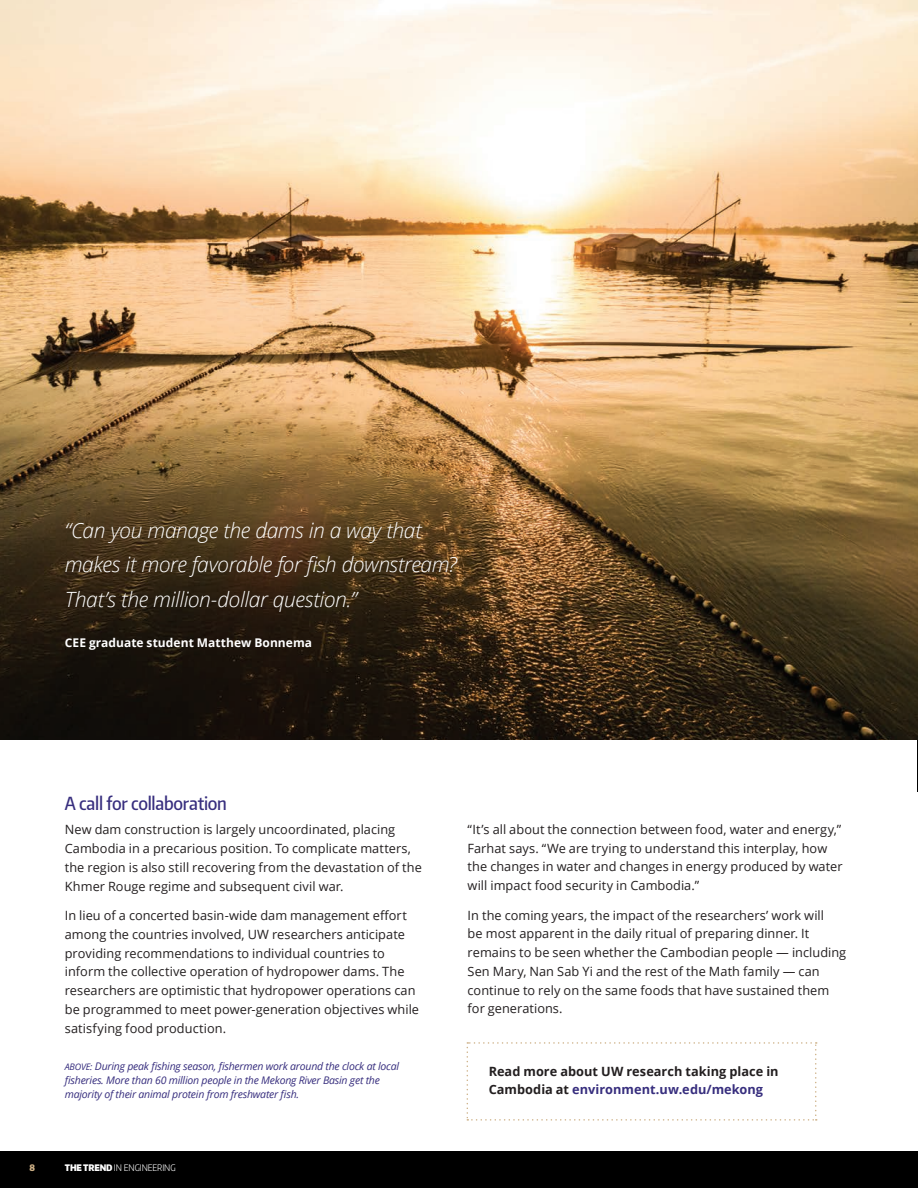
<style>
.page{position:relative;width:918px;height:1188px;background:#fff}
.page>*{position:absolute;margin:0;border:0;box-sizing:border-box;transform-origin:0 0}
.Subhead_2{font:italic 300 21px/34.5px "Open Sans";letter-spacing:-.02em;color:#fff}
.Subhead_2-2{font:500 18px "Encode Sans Condensed";letter-spacing:-.015em;color:#372e7e}
.t1{font:12.75px/18.8px "Open Sans";letter-spacing:.005em;color:#231f20}
.t2{font:700 12.75px/18.8px "Open Sans";color:#231f20}
.Subhead_2-3{font:700 12px "Open Sans";letter-spacing:.005em;color:#fff}
.t3{font:italic 10.5px/14.2px "Open Sans";letter-spacing:-.02em;color:#372e7e}
.t4{font:300 9px "Encode Sans Condensed";letter-spacing:-.01em;color:#fff}
.t5{font:900 9px "Encode Sans Condensed";color:#cdb086}
.s1{font-size:9px}
.s2{font-weight:900}
.s3{color:#372e7e}
</style>
<div class="page">
<div style="left:0;top:1151px;width:918px;height:37px;background:#000"></div>
<img style="left:0;top:0;width:918px;height:740px">
<svg style="left:467px;top:1042px;width:350px;height:79px"></svg>
<hr style="left:917px;top:740px;width:1px;height:51px;background:#000">
<p class="Subhead_2" style="left:65px;top:512px;width:393px">“Can you manage the dams in a way that makes it more favorable for fish downstream?<br>That’s the million-dollar question.”</p>
<p class="Subhead_2-3" style="left:65px;top:634px;width:249px">CEE graduate student Matthew Bonnema</p>
<p class="Subhead_2-2" style="left:65px;top:792px;width:164px">A call for collaboration</p>
<p class="t1" style="left:65px;top:820px;width:359px">New dam construction is largely uncoordinated, placing Cambodia in a precarious position. To complicate matters, the region is also still recovering from the devastation of the Khmer Rouge regime and subsequent civil war.</p>
<p class="t1" style="left:65px;top:906px;width:356px">In lieu of a concerted basin-wide dam management effort among the countries involved, UW researchers anticipate providing recommendations to individual countries to inform the collective operation of hydropower dams. The researchers are optimistic that hydropower operations can be programmed to meet power-generation objectives while satisfying food production.</p>
<p class="t3" style="left:65px;top:1058px;width:336px"><span class="s1">ABOVE:</span> During peak fishing season, fishermen work around the clock at local fisheries. More than 60 million people in the Mekong River Basin get the majority of their animal protein from freshwater fish.</p>
<p class="t5" style="left:29px;top:1162px;width:7px">8</p>
<p class="t4" style="left:65px;top:1162px;width:112px"><span class="s2">THE TREND</span> IN ENGINEERING</p>
<p class="t1" style="left:468px;top:820px;width:377px">“It’s all about the connection between food, water and energy,” Farhat says. “We are trying to understand this interplay, how the changes in water and changes in energy produced by water will impact food security in Cambodia.”</p>
<p class="t1" style="left:468px;top:905px;width:380px">In the coming years, the impact of the researchers’ work will<br>be most apparent in the daily ritual of preparing dinner. It remains to be seen whether the Cambodian people — including Sen Mary, Nan Sab Yi and the rest of the Math family — can continue to rely on the same foods that have sustained them for generations.</p>
<p class="t2" style="left:489px;top:1061px;width:291px">Read more about UW research taking place in<br>Cambodia at <span class="s3">environment.uw.edu/mekong</span></p>
</div>
